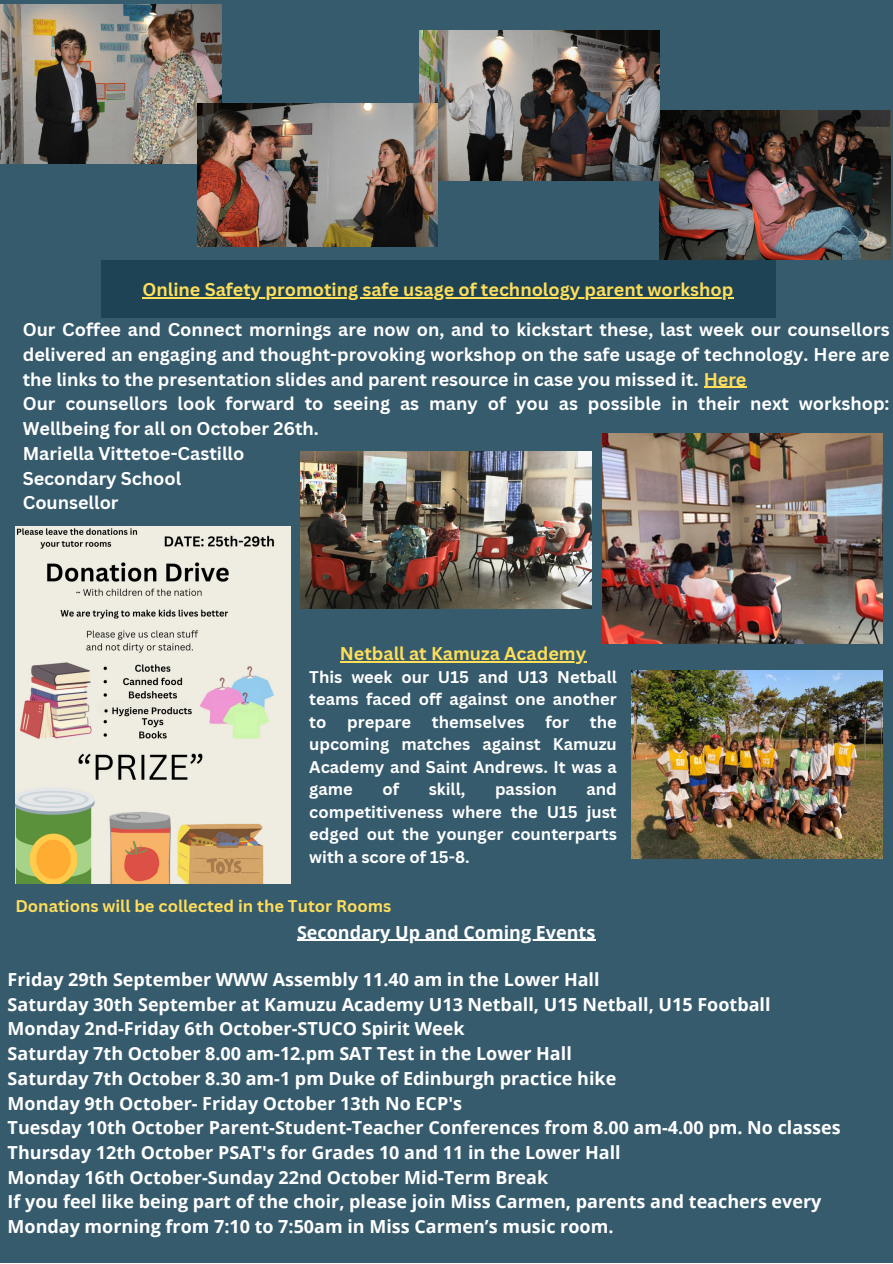
<style>
.page{position:relative;width:893px;height:1264px;background:#fff}
.page>*{position:absolute;margin:0;border:0;box-sizing:border-box;transform-origin:0 0}
.t1{font:700 18px/24.8px "Open Sans";color:#fff}
.t2{font:700 18px/24.8px "Canva Sans";color:#fff;text-align:justify}
.t3{font:700 18px "Canva Sans";color:#ffde59}
.t4{font:700 16.5px/22.5px "Canva Sans";color:#fff;text-align:justify}
.t5{font:700 16.5px "Canva Sans";color:#ffde59}
.s1{color:#ffde59}
</style>
<div class="page">
<div style="left:0;top:0;width:892px;height:1262px;background:#365b6d"></div>
<img style="left:15px;top:526px;width:276px;height:357px">
<img style="left:300px;top:452px;width:292px;height:156px">
<img style="left:602px;top:433px;width:280px;height:210px">
<div style="left:101px;top:260px;width:674px;height:57px;background:#1d4355"></div>
<hr style="left:142px;top:297px;width:592px;height:1px;background:#ffde59">
<img style="left:631px;top:670px;width:251px;height:188px">
<img style="left:0;top:4px;width:221px;height:160px">
<img style="left:659px;top:111px;width:231px;height:148px">
<img style="left:419px;top:31px;width:240px;height:149px">
<img style="left:197px;top:103px;width:241px;height:143px">
<hr style="left:297px;top:939px;width:298px;height:1px;background:#fff">
<hr style="left:703px;top:386px;width:43px;height:2px;background:#ffde59">
<hr style="left:340px;top:661px;width:246px;height:1px;background:#ffde59">
<p class="t3" style="left:142px;top:276px;width:592px">Online Safety promoting safe usage of technology parent workshop</p>
<p class="t2" style="left:23px;top:317px;width:868px">Our Coffee and Connect mornings are now on, and to kickstart these, last week our counsellors delivered an engaging and thought-provoking workshop on the safe usage of technology. Here are the links to the presentation slides and parent resource in case you missed it. <span class="s1">Here</span></p>
<p class="t2" style="left:23px;top:391px;width:868px">Our counsellors look forward to seeing as many of you as possible in their next workshop:<br>Wellbeing for all on October 26th.</p>
<p class="t2" style="left:23px;top:440px;width:223px">Mariella Vittetoe-Castillo</p>
<p class="t2" style="left:23px;top:465px;width:160px">Secondary School</p>
<p class="t2" style="left:23px;top:490px;width:97px">Counsellor</p>
<p class="t3" style="left:340px;top:641px;width:248px">Netball at Kamuza Academy</p>
<p class="t4" style="left:309px;top:665px;width:309px">This week our U15 and U13 Netball teams faced off against one another to</p>
<p class="t4" style="left:347px;top:710px;width:65px">prepare</p>
<p class="t4" style="left:432px;top:710px;width:94px">themselves</p>
<p class="t4" style="left:545px;top:710px;width:25px">for</p>
<p class="t4" style="left:309px;top:710px;width:309px;text-indent:280px">the upcoming matches against Kamuzu Academy and Saint Andrews. It was a game</p>
<p class="t4" style="left:382px;top:777px;width:18px">of</p>
<p class="t4" style="left:428px;top:777px;width:38px">skill,</p>
<p class="t4" style="left:495px;top:777px;width:63px">passion</p>
<p class="t4" style="left:309px;top:777px;width:309px;text-indent:277px">and competitiveness where the U15 just edged out the younger counterparts with a score of 15-8.</p>
<p class="t5" style="left:15px;top:894px;width:377px">Donations will be collected in the Tutor Rooms</p>
<p class="t1" style="left:297px;top:919px;width:300px">Secondary Up and Coming Events</p>
<p class="t1" style="left:8px;top:966px;width:593px">Friday 29th September WWW Assembly 11.40 am in the Lower Hall</p>
<p class="t1" style="left:8px;top:991px;width:764px">Saturday 30th September at Kamuzu Academy U13 Netball, U15 Netball, U15 Football</p>
<p class="t1" style="left:8px;top:1015px;width:458px">Monday 2nd-Friday 6th October-STUCO Spirit Week</p>
<p class="t1" style="left:8px;top:1040px;width:565px">Saturday 7th October 8.00 am-12.pm SAT Test in the Lower Hall</p>
<p class="t1" style="left:8px;top:1065px;width:610px">Saturday 7th October 8.30 am-1 pm Duke of Edinburgh practice hike</p>
<p class="t1" style="left:8px;top:1090px;width:456px">Monday 9th October- Friday October 13th No ECP's</p>
<p class="t1" style="left:8px;top:1114px;width:834px">Tuesday 10th October Parent-Student-Teacher Conferences from 8.00 am-4.00 pm. No classes</p>
<p class="t1" style="left:8px;top:1139px;width:614px">Thursday 12th October PSAT's for Grades 10 and 11 in the Lower Hall</p>
<p class="t1" style="left:8px;top:1164px;width:542px">Monday 16th October-Sunday 22nd October Mid-Term Break</p>
<p class="t1" style="left:8px;top:1189px;width:815px">If you feel like being part of the choir, please join Miss Carmen, parents and teachers every<br>Monday morning from 7:10 to 7:50am in Miss Carmen’s music room.</p>
</div>
